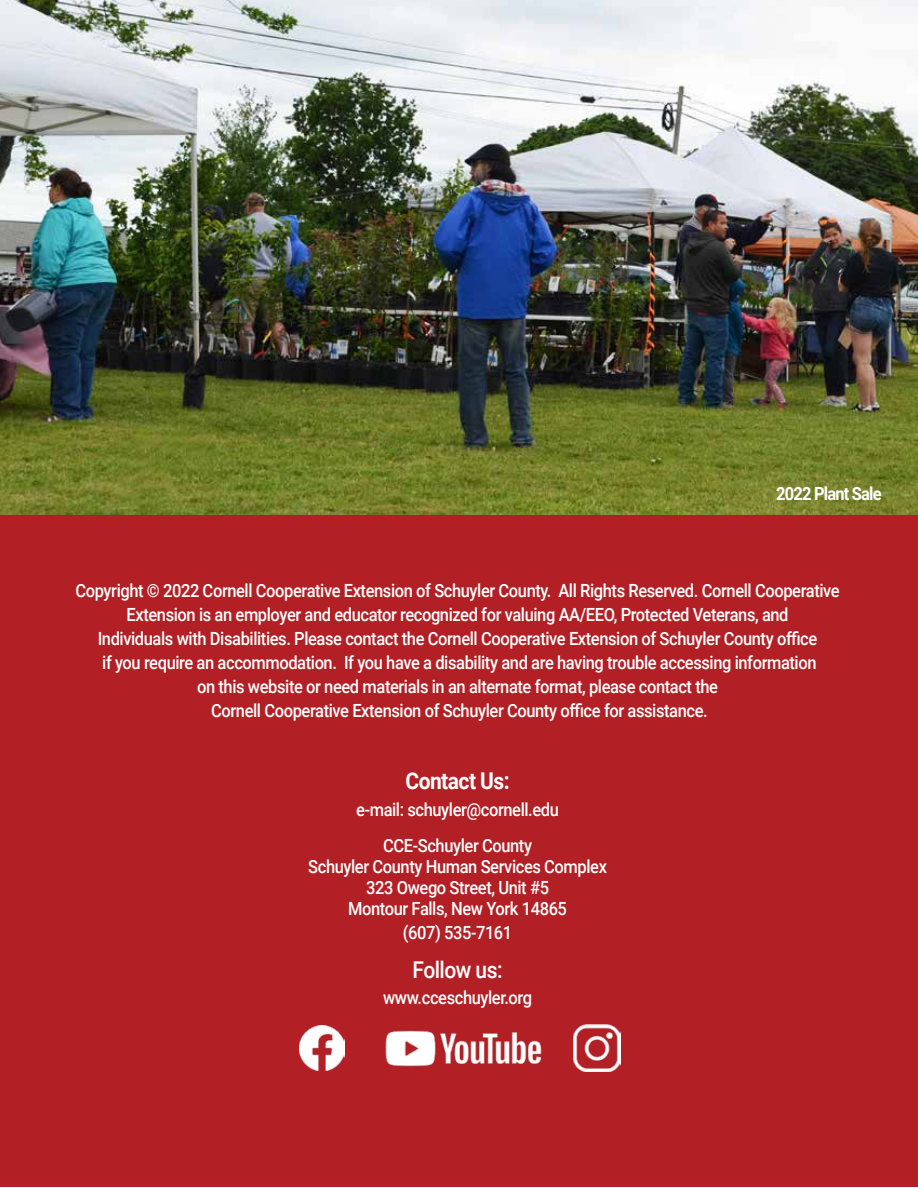
<style>
.page{position:relative;width:918px;height:1188px;background:#fff}
.page>*{position:absolute;margin:0;border:0;box-sizing:border-box;transform-origin:0 0}
.t1{font:700 23.1px "Roboto";letter-spacing:-.025em;color:#fff;scale:.91 1}
.t2{font:500 23.1px "Roboto";letter-spacing:-.025em;color:#fff;scale:.91 1}
.t3{font:500 18.15px/24px "Roboto";letter-spacing:-.025em;color:#fff;text-align:center;scale:.91 1}
.t4{font:700 18.15px "Roboto";letter-spacing:-.05em;color:#fff;scale:.91 1}
</style>
<div class="page">
<img style="left:0;top:0;width:918px;height:516px">
<div style="left:0;top:516px;width:918px;height:671px;background:#b22025"></div>
<img style="left:299px;top:1025px;width:46px;height:46px">
<img style="left:385px;top:1030px;width:157px;height:37px">
<img style="left:574px;top:1025px;width:46px;height:46px">
<p class="t4" style="left:776px;top:481px;width:117px">2022 Plant Sale</p>
<p class="t3" style="left:76px;top:578px;width:841px">Copyright © 2022 Cornell Cooperative Extension of Schuyler County. All Rights Reserved. Cornell Cooperative Extension is an employer and educator recognized for valuing AA/EEO, Protected Veterans, and<br>Individuals with Disabilities. Please contact the Cornell Cooperative Extension of Schuyler County office<br>if you require an accommodation. If you have a disability and are having trouble accessing information<br>on this website or need materials in an alternate format, please contact the<br>Cornell Cooperative Extension of Schuyler County office for assistance.</p>
<p class="t1" style="left:405px;top:765px;width:116px">Contact Us:</p>
<p class="t3" style="left:356px;top:791px;width:224px;line-height:36px">e-mail: schuyler@cornell.edu<br>CCE-Schuyler County</p>
<p class="t3" style="left:308px;top:856px;width:330px;line-height:21px">Schuyler County Human Services Complex<br>323 Owego Street, Unit #5<br>Montour Falls, New York 14865</p>
<p class="t3" style="left:403px;top:920px;width:122px">(607) 535-7161</p>
<p class="t2" style="left:413px;top:954px;width:101px">Follow us:</p>
<p class="t3" style="left:383px;top:985px;width:165px">www.cceschuyler.org</p>
</div>
